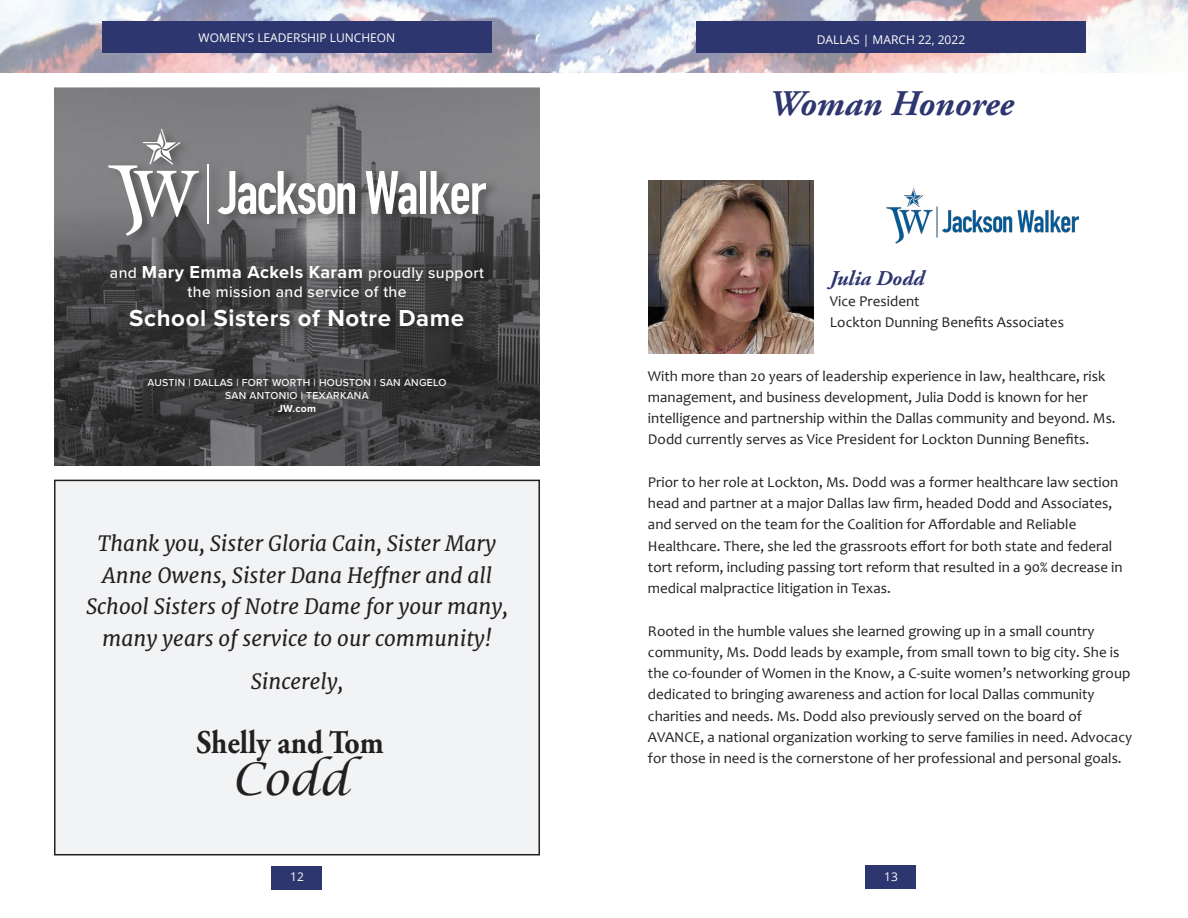
<style>
.page{position:relative;width:1188px;height:918px;background:#fff}
.page>*{position:absolute;margin:0;border:0;box-sizing:border-box;transform-origin:0 0}
.Body_Text_Defaults{font:italic 45px "Lucida Calligraphy";color:#231f20}
.Section_Title{font:italic 700 36px "Adobe Garamond Pro";color:#2d366e}
.Body_Text_Defaults-2{font:700 33px "Adobe Garamond Pro";color:#231f20;scale:.9 1}
.t1{font:700 24px "Proxima Nova";letter-spacing:.025em;color:#fff}
.Section_Subtitle{font:italic 21px/32px "Merriweather";color:#231f20;text-align:center}
.Table_Headings{font:italic 700 21px "Adobe Garamond Pro";color:#2d366e}
.t2{font:700 18px "Proxima Nova";letter-spacing:.025em;color:#fff}
.t3{font:500 15.75px "Proxima Nova";letter-spacing:.025em;color:#fff}
.Table_Body_Text{font:15px/21.3px "Candara";color:#231f20}
.t4{font:12px "Open Sans";color:#fff}
.t5{font:500 10.5px/12.6px "Proxima Nova";letter-spacing:.025em;color:#fff;text-align:center}
.s1{font-weight:500;font-size:15.75px}
.s2{font-weight:700}
</style>
<div class="page">
<img style="left:0;top:0;width:1188px;height:73px">
<img style="left:648px;top:180px;width:165px;height:174px">
<img style="left:886px;top:188px;width:193px;height:56px">
<svg style="left:54px;top:88px;width:486px;height:378px;background:#555557"></svg>
<div style="left:107px;top:125px;width:392px;height:121px;background:#231f20;opacity:.45"></div>
<svg style="left:108px;top:129px;width:91px;height:107px"></svg>
<svg style="left:218px;top:171px;width:137px;height:43px"></svg>
<svg style="left:366px;top:171px;width:50px;height:43px"></svg>
<svg style="left:431px;top:171px;width:55px;height:43px"></svg>
<div style="left:420px;top:171px;width:6px;height:43px;background:#fff"></div>
<hr style="left:207px;top:164px;width:1px;height:60px;background:#fff">
<div style="left:145px;top:376px;width:313px;height:49px;background:#231f20;opacity:.55"></div>
<div style="left:108px;top:262px;width:388px;height:77px;background:#231f20;opacity:.55"></div>
<div style="left:54px;top:480px;width:486px;height:375px;background:#f2f3f4;border:2px solid #231f20"></div>
<div style="left:866px;top:865px;width:50px;height:24px;background:#2d366e"></div>
<div style="left:272px;top:866px;width:50px;height:23px;background:#2d366e"></div>
<div style="left:696px;top:21px;width:390px;height:32px;background:#2d366e"></div>
<div style="left:102px;top:21px;width:390px;height:32px;background:#2d366e"></div>
<p class="t4" style="left:199px;top:30px;width:198px">WOMEN’S LEADERSHIP LUNCHEON</p>
<p class="t4" style="left:817px;top:31px;width:150px">DALLAS | MARCH 22, 2022</p>
<p class="t2" style="left:110px;top:258px;width:376px"><span class="s1">and</span> Mary Emma Ackels Karam <span class="s1">proudly support</span></p>
<p class="t3" style="left:188px;top:280px;width:221px">the mission and service of the</p>
<p class="t1" style="left:129px;top:300px;width:336px">School Sisters of Notre Dame</p>
<p class="t5" style="left:148px;top:376px;width:300px">AUSTIN | DALLAS | FORT WORTH | HOUSTON | SAN ANGELO<br>SAN ANTONIO | TEXARKANA<br><span class="s2">JW.com</span></p>
<p class="Section_Subtitle" style="left:86px;top:527px;width:423px">Thank you, Sister Gloria Cain, Sister Mary Anne Owens, Sister Dana Heffner and all School Sisters of Notre Dame for your many, many years of service to our community!</p>
<p class="Section_Subtitle" style="left:251px;top:665px;width:94px">Sincerely,</p>
<p class="Body_Text_Defaults-2" style="left:197px;top:723px;width:210px">Shelly and Tom</p>
<p class="Body_Text_Defaults" style="left:232px;top:752px;width:119px">Codd</p>
<p class="Section_Title" style="left:768px;top:83px;width:247px">Woman Honoree</p>
<p class="Table_Headings" style="left:830px;top:266px;width:96px">Julia Dodd</p>
<p class="Table_Body_Text" style="left:830px;top:290px;width:91px">Vice President</p>
<p class="Table_Body_Text" style="left:830px;top:312px;width:236px">Lockton Dunning Benefits Associates</p>
<p class="Table_Body_Text" style="left:648px;top:365px;width:469px">With more than 20 years of leadership experience in law, healthcare, risk management, and business development, Julia Dodd is known for her intelligence and partnership within the Dallas community and beyond. Ms.<br>Dodd currently serves as Vice President for Lockton Dunning Benefits.</p>
<p class="Table_Body_Text" style="left:648px;top:471px;width:476px">Prior to her role at Lockton, Ms. Dodd was a former healthcare law section head and partner at a major Dallas law firm, headed Dodd and Associates, and served on the team for the Coalition for Affordable and Reliable Healthcare. There, she led the grassroots effort for both state and federal tort reform, including passing tort reform that resulted in a 90% decrease in medical malpractice litigation in Texas.</p>
<p class="Table_Body_Text" style="left:648px;top:620px;width:486px">Rooted in the humble values she learned growing up in a small country community, Ms. Dodd leads by example, from small town to big city. She is the co-founder of Women in the Know, a C-suite women’s networking group dedicated to bringing awareness and action for local Dallas community charities and needs. Ms. Dodd also previously served on the board of AVANCE, a national organization working to serve families in need. Advocacy for those in need is the cornerstone of her professional and personal goals.</p>
<p class="t4" style="left:290px;top:868px;width:15px">12</p>
<p class="t4" style="left:884px;top:868px;width:15px">13</p>
</div>
